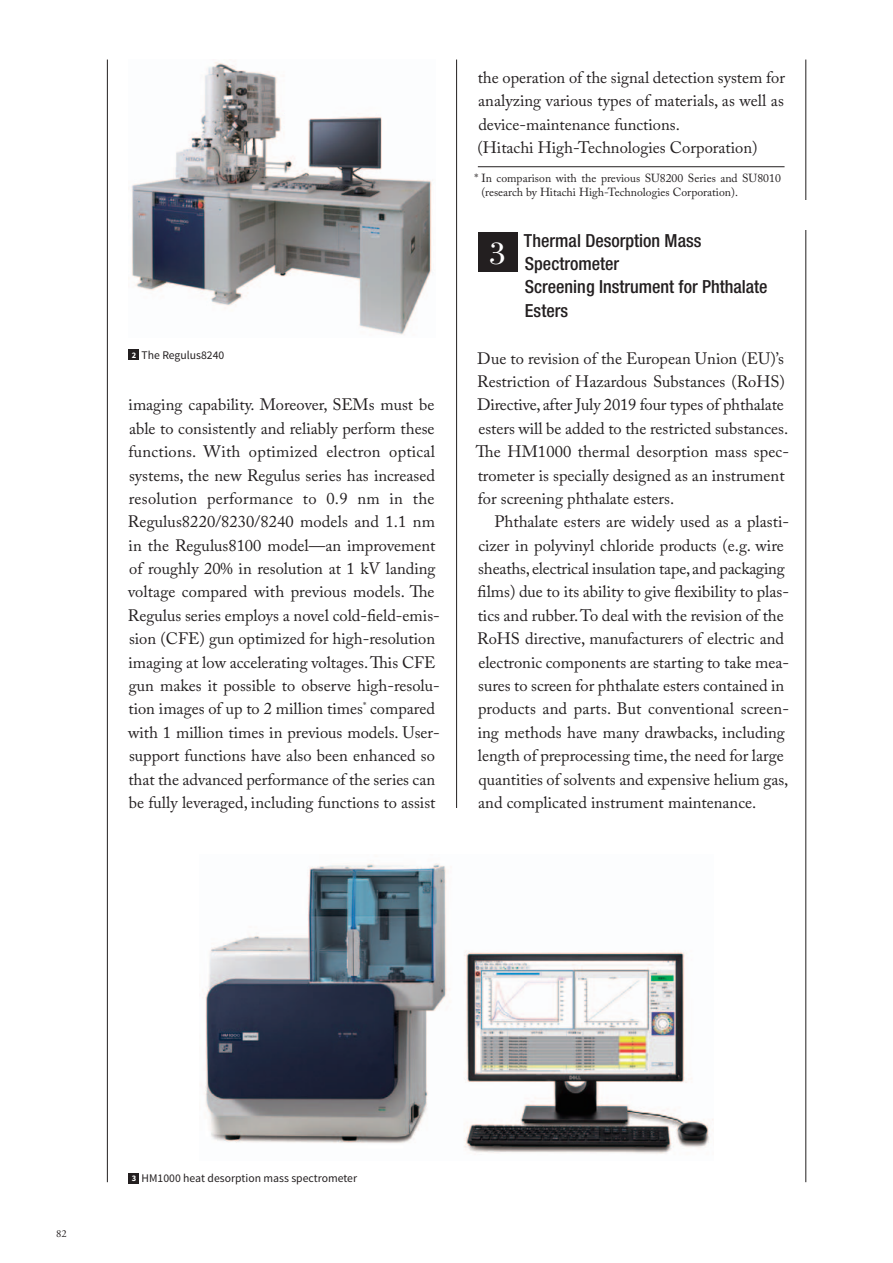
<style>
.page{position:relative;width:893px;height:1263px;background:#fff}
.page>*{position:absolute;margin:0;border:0;box-sizing:border-box;transform-origin:0 0}
.t1{font:33px "Bodoni Std";color:#fff}
.t2{font:500 condensed 18px/23.4px "Helvetica Neue LT Std";color:#231f20}
.t3{font:16.5px/23.4px "Adobe Caslon Pro";color:#231f20}
.t4{font:11.7px/13.8px "Adobe Caslon Pro";color:#231f20}
.t5{font:11.7px "Source Sans Pro";color:#231f20}
.t6{font:10.65px "Adobe Garamond Pro";color:#231f20}
.s1{font-weight:700;font-size:8.55px;color:#fff}
</style>
<div class="page">
<hr style="left:107px;top:60px;width:1px;height:1122px;background:#231f20">
<hr style="left:456px;top:60px;width:1px;height:1122px;background:#231f20">
<hr style="left:805px;top:60px;width:1px;height:1122px;background:#231f20">
<hr style="left:478px;top:166px;width:306px;height:1px;background:#231f20">
<div style="left:799px;top:200px;width:13px;height:30px;background:#fff"></div>
<div style="left:478px;top:232px;width:40px;height:40px;background:#231f20"></div>
<img style="left:131px;top:62px;width:301px;height:273px">
<div style="left:129px;top:350px;width:10px;height:10px;background:#231f20"></div>
<div style="left:442px;top:808px;width:30px;height:374px;background:#fff"></div>
<img style="left:202px;top:863px;width:511px;height:291px">
<div style="left:129px;top:1173px;width:10px;height:11px;background:#231f20"></div>
<p class="t5" style="left:132px;top:350px;width:94px"><span class="s1">2</span> The Regulus8240</p>
<p class="t3" style="left:128px;top:395px;width:313px">imaging capability. Moreover, SEMs must be able to consistently and reliably perform these functions. With optimized electron optical systems, the new Regulus series has increased resolution performance to 0.9 nm in the Regulus8220/8230/8240 models and 1.1 nm in the Regulus8100 model—an improvement of roughly 20% in resolution at 1 kV landing voltage compared with previous models. The Regulus series employs a novel cold-field-emis&shy;sion (CFE) gun optimized for high-resolution imaging at low accelerating voltages. This CFE gun makes it possible to observe high-resolu&shy;tion images of up to 2 million times<sup>*</sup> compared with 1 million times in previous models. User&shy;support functions have also been enhanced so that the advanced performance of the series can be fully leveraged, including functions to assist</p>
<p class="t3" style="left:477px;top:67px;width:309px">the operation of the signal detection system for analyzing various types of materials, as well as device-maintenance functions.<br>(Hitachi High-Technologies Corporation)</p>
<p class="t4" style="left:481px;top:172px;width:301px;text-indent:-7px">* In comparison with the previous SU8200 Series and SU8010 (research by Hitachi High-Technologies Corporation).</p>
<p class="t2" style="left:524px;top:230px;width:245px">Thermal Desorption Mass<br>Spectrometer<br>Screening Instrument for Phthalate<br>Esters</p>
<p class="t3" style="left:476px;top:348px;width:315px">Due to revision of the European Union (EU)’s Restriction of Hazardous Substances (RoHS)<br>Directive, after July 2019 four types of phthalate esters will be added to the restricted substances.<br>The HM1000 thermal desorption mass spec&shy;trometer is specially designed as an instrument for screening phthalate esters.</p>
<p class="t3" style="left:477px;top:512px;width:313px;text-indent:17px">Phthalate esters are widely used as a plasti&shy;cizer in polyvinyl chloride products (e.g. wire sheaths, electrical insulation tape, and packaging films) due to its ability to give flexibility to plas&shy;tics and rubber. To deal with the revision of the RoHS directive, manufacturers of electric and electronic components are starting to take mea&shy;sures to screen for phthalate esters contained in products and parts. But conventional screen&shy;ing methods have many drawbacks, including length of preprocessing time, the need for large quantities of solvents and expensive helium gas, and complicated instrument maintenance.</p>
<h1 class="t1" style="left:490px;top:233px;width:18px">3</h1>
<p class="t6" style="left:56px;top:1227px;width:12px">82</p>
<p class="t5" style="left:132px;top:1174px;width:227px"><span class="s1">3</span> HM1000 heat desorption mass spectrometer</p>
</div>
